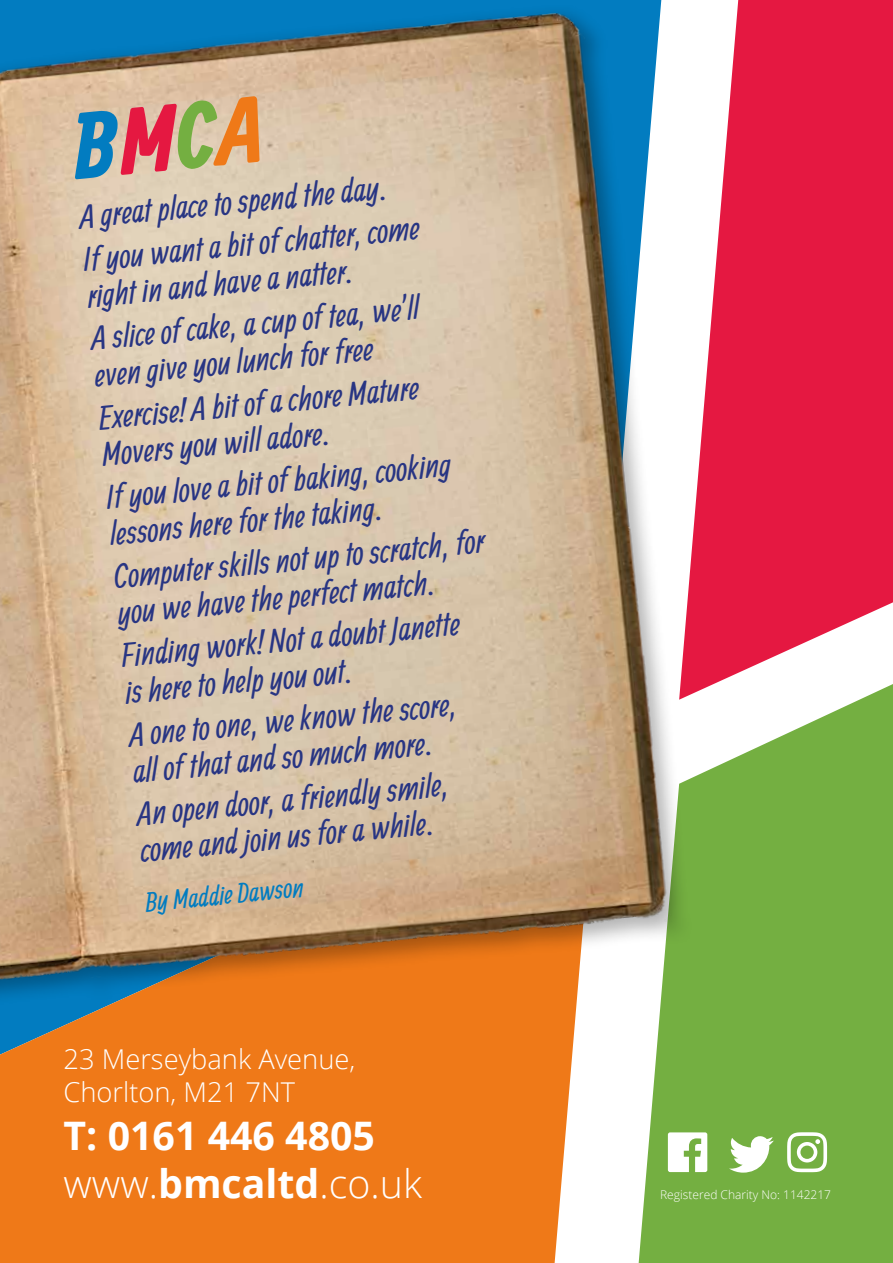
<style>
.page{position:relative;width:893px;height:1263px;background:#fff}
.page>*{position:absolute;margin:0;border:0;box-sizing:border-box;transform-origin:0 0}
.t1{font:700 93px "Allan";color:#027cc0}
.t2{font:700 39.3px/47.8px "Open Sans";color:#fff}
.t3{font:33px/42.6px "Allan";color:#283583}
.t4{font:300 27.3px/32.7px "Open Sans";color:#fff}
.t5{font:27px "Allan";color:#027cc0}
.t6{font:300 12px "Open Sans";color:#fff}
.s1{color:#e51841}
.s2{color:#74af41}
.s3{color:#ef7918}
.s4{font-weight:300}
</style>
<div class="page">
<div style="left:718px;top:0;width:175px;height:578px;background:#e51841"></div>
<svg style="left:638px;top:578px;width:255px;height:685px;background:#8eac58"></svg>
<div style="left:0;top:1057px;width:572px;height:206px;background:#ef7918"></div>
<div style="left:0;top:2px;width:694px;height:1055px;background:#000;opacity:.3"></div>
<img style="left:0;top:0;width:718px;height:1035px">
<svg style="left:668px;top:1132px;width:39px;height:40px"></svg>
<svg style="left:729px;top:1136px;width:45px;height:36px"></svg>
<svg style="left:787px;top:1132px;width:40px;height:40px"></svg>
<h1 class="t1" style="left:69px;top:96px;width:192px;rotate:-5deg">B<span class="s1">M</span><span class="s2">C</span><span class="s3">A</span></h1>
<p class="t3" style="left:78px;top:194px;width:339px;rotate:-5deg">A great place to spend the day.<br>If you want a bit of chatter, come</p>
<p class="t3" style="left:85px;top:273px;width:331px;rotate:-5deg">right in and have a natter.<br>A slice of cake, a cup of tea, we’ll</p>
<p class="t3" style="left:93px;top:352px;width:323px;rotate:-5deg">even give you lunch for free<br>Exercise! A bit of a chore Mature</p>
<p class="t3" style="left:101px;top:432px;width:348px;rotate:-5deg">Movers you will adore.<br>If you love a bit of baking, cooking</p>
<p class="t3" style="left:108px;top:511px;width:374px;rotate:-5deg">lessons here for the taking.<br>Computer skills not up to scratch, for</p>
<p class="t3" style="left:116px;top:589px;width:342px;line-height:43px;rotate:-5deg">you we have the perfect match.<br>Finding work! Not a doubt Janette</p>
<p class="t3" style="left:123px;top:669px;width:331px;rotate:-5deg">is here to help you out.<br>A one to one, we know the score,</p>
<p class="t3" style="left:131px;top:748px;width:315px;rotate:-5deg">all of that and so much more.<br>An open door, a friendly smile,</p>
<p class="t3" style="left:139px;top:827px;width:295px;rotate:-5deg">come and join us for a while.</p>
<p class="t5" style="left:144px;top:886px;width:160px;rotate:-5deg">By Maddie Dawson</p>
<p class="t4" style="left:64px;top:1042px;width:293px">23 Merseybank Avenue,<br>Chorlton, M21 7NT</p>
<p class="t2" style="left:64px;top:1110px;width:360px">T: 0161 446 4805 <span class="s4">www.</span>bmcaltd<span class="s4">.co.uk</span></p>
<p class="t6" style="left:660px;top:1186px;width:172px">Registered Charity No: 1142217</p>
</div>
